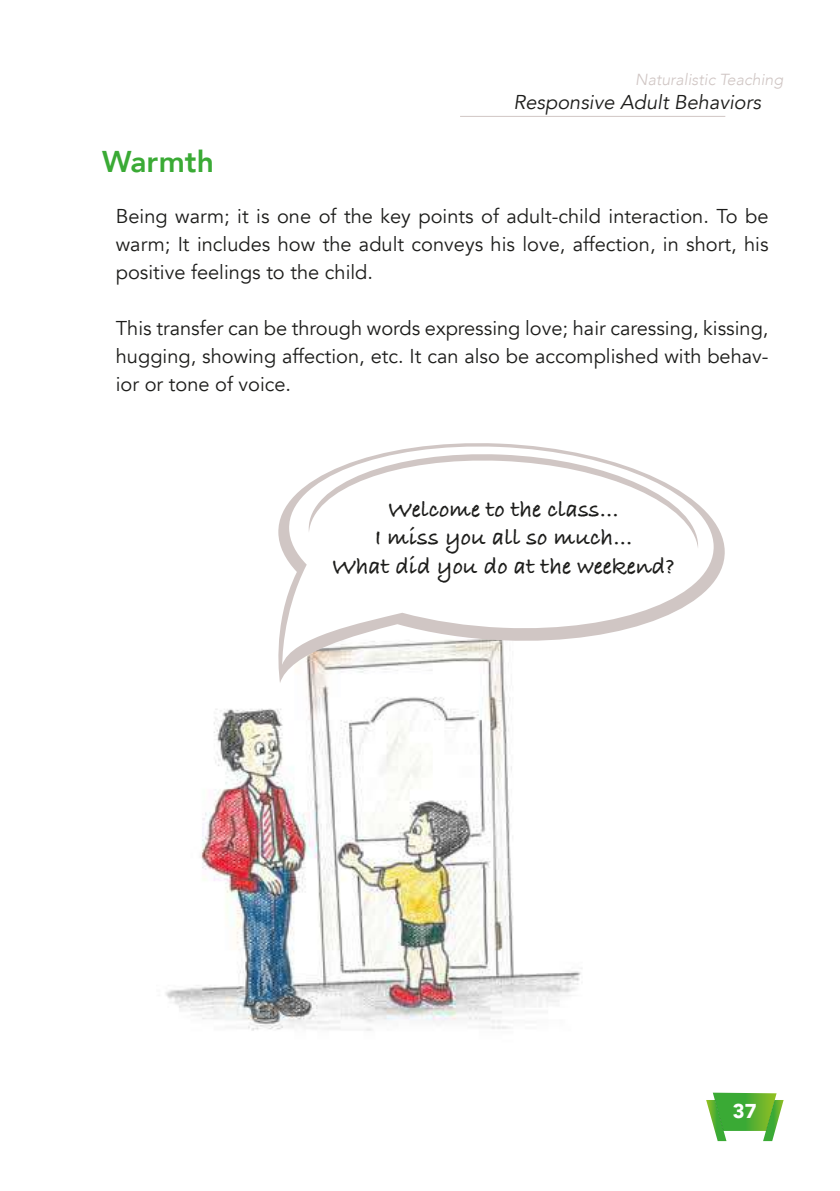
<style>
.page{position:relative;width:840px;height:1191px;background:#fff}
.page>*{position:absolute;margin:0;border:0;box-sizing:border-box;transform-origin:0 0}
.t1{font:800 30px "Avenir";color:#3aaa35}
.t2{font:700 24px/28.8px "Bradley Hand ITCTT";color:#1d1d1b;text-align:center}
.t3{font:20px/28px "Avenir";color:#1d1d1b;text-align:justify}
.t4{font:italic 20px "Avenir";color:#1d1d1b}
.t5{font:900 20px "Avenir";color:#fff}
.t6{font:italic 300 16px "Avenir";color:#d0c6c4}
</style>
<div class="page">
<img style="left:165px;top:683px;width:417px;height:348px">
<svg style="left:278px;top:515px;width:447px;height:168px"></svg>
<svg style="left:282px;top:443px;width:432px;height:222px"></svg>
<svg style="left:307px;top:450px;width:390px;height:98px"></svg>
<svg style="left:706px;top:1092px;width:77px;height:49px"></svg>
<hr style="left:460px;top:116px;width:265px;height:1px;background:#d0c6c4">
<p class="t6" style="left:635px;top:70px;width:149px">Naturalistic Teaching</p>
<p class="t4" style="left:513px;top:90px;width:249px">Responsive Adult Behaviors</p>
<h1 class="t1" style="left:102px;top:138px;width:113px">Warmth</h1>
<p class="t3" style="left:116px;top:202px;width:653px">Being warm; it is one of the key points of adult-child interaction. To be warm; It includes how the adult conveys his love, affection, in short, his positive feelings to the child.</p>
<p class="t3" style="left:116px;top:314px;width:653px">This transfer can be through words expressing love; hair caressing, kissing, hugging, showing affection, etc. It can also be accomplished with behav&shy;ior or tone of voice.</p>
<p class="t2" style="left:332px;top:493px;width:344px">Welcome to the class...<br>I miss you all so much...<br>What did you do at the weekend?</p>
<p class="t5" style="left:732px;top:1093px;width:25px">37</p>
</div>
